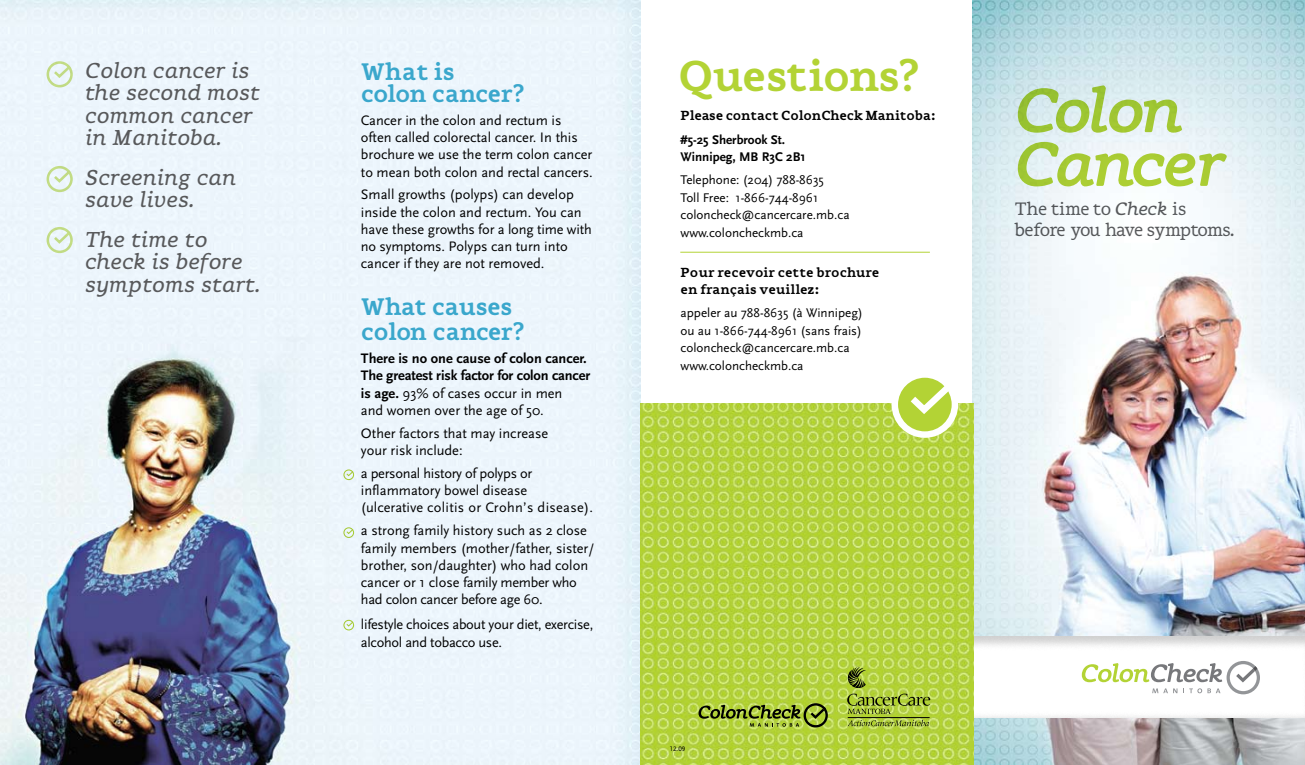
<style>
.page{position:relative;width:1305px;height:765px;background:#fff}
.page>*{position:absolute;margin:0;border:0;box-sizing:border-box;transform-origin:0 0}
.t1{font:italic 700 65px/53.8px "Flembo Text";letter-spacing:-.06em;color:#b3d335}
.t2{font:700 45px "Flembo Text";letter-spacing:-.04em;color:#b3d335}
.t3{font:700 25px/25px "Flembo Text";letter-spacing:-.02em;color:#3aa7cc}
.t4{font:700 25px/22.5px "Flembo Text";color:#3aa7cc}
.t5{font:italic 22.5px/22.5px "Flembo Text";color:#58595b}
.t6{font:18.75px/21.2px "Flembo Text";letter-spacing:-.04em;color:#58595b}
.t7{font:14.38px/17.2px "Scala Sans";color:#000}
.t8{font:700 14.38px/17.2px "Scala Sans";letter-spacing:-.01em;color:#000}
.t9{font:14.38px/17.2px "Scala Sans";letter-spacing:-.02em;color:#000}
.t10{font:700 13.75px/17.5px "Flembo Text";color:#000}
.t11{font:13.12px/17.5px "Scala Sans";color:#000}
.t12{font:700 13.12px/17.5px "Scala Sans";color:#000}
.t13{font:6.88px "Scala Sans Caps";color:#000}
.s1{font-weight:400}
.s2{font-style:italic}
</style>
<div class="page">
<img style="left:0;top:0;width:640px;height:765px">
<img style="left:973px;top:0;width:332px;height:765px">
<div style="left:962px;top:634px;width:343px;height:84px;background:#000;opacity:.19"></div>
<img style="left:640px;top:404px;width:333px;height:361px">
<svg style="left:48px;top:63px;width:24px;height:23px"></svg>
<div style="left:47px;top:61px;width:26px;height:26px;border:3px solid #b3d335;border-radius:50%"></div>
<svg style="left:51px;top:63px;width:22px;height:17px"></svg>
<svg style="left:48px;top:167px;width:24px;height:24px"></svg>
<div style="left:47px;top:166px;width:26px;height:26px;border:3px solid #b3d335;border-radius:50%"></div>
<svg style="left:51px;top:168px;width:22px;height:17px"></svg>
<svg style="left:48px;top:228px;width:24px;height:24px"></svg>
<div style="left:47px;top:227px;width:26px;height:26px;border:3px solid #b3d335;border-radius:50%"></div>
<svg style="left:51px;top:229px;width:22px;height:17px"></svg>
<div style="left:343px;top:527px;width:11px;height:11px;border:1px solid #b3d335;border-radius:50%"></div>
<svg style="left:345px;top:528px;width:9px;height:7px"></svg>
<div style="left:343px;top:469px;width:11px;height:11px;border:1px solid #b3d335;border-radius:50%"></div>
<svg style="left:345px;top:470px;width:9px;height:7px"></svg>
<hr style="left:680px;top:252px;width:250px;height:1px;background:#b3d335">
<svg style="left:895px;top:374px;width:60px;height:61px"></svg>
<div style="left:892px;top:371px;width:66px;height:67px;border:6px solid #fff;border-radius:50%"></div>
<svg style="left:904px;top:376px;width:56px;height:43px"></svg>
<svg style="left:848px;top:667px;width:18px;height:21px"></svg>
<svg style="left:847px;top:694px;width:83px;height:20px;background:#95ac3b"></svg>
<svg style="left:847px;top:720px;width:82px;height:6px"></svg>
<hr style="left:848px;top:717px;width:82px;height:1px;background:#000">
<svg style="left:1082px;top:661px;width:178px;height:33px"></svg>
<div style="left:343px;top:620px;width:11px;height:10px;border:1px solid #b3d335;border-radius:50%"></div>
<svg style="left:345px;top:621px;width:9px;height:6px"></svg>
<svg style="left:699px;top:703px;width:129px;height:25px;background:#8ba138"></svg>
<h3 class="t5" style="left:85px;top:59px;width:177px">Colon cancer is the second most common cancer in Manitoba.</h3>
<h3 class="t5" style="left:85px;top:166px;width:153px">Screening can save lives.</h3>
<h3 class="t5" style="left:85px;top:228px;width:177px">The time to check is before symptoms start.</h3>
<h3 class="t4" style="left:361px;top:60px;width:165px">What is colon cancer?</h3>
<p class="t7" style="left:361px;top:112px;width:233px">Cancer in the colon and rectum is often called colorectal cancer. In this brochure we use the term colon cancer to mean both colon and rectal cancers.</p>
<p class="t7" style="left:361px;top:186px;width:232px">Small growths (polyps) can develop inside the colon and rectum. You can have these growths for a long time with no symptoms. Polyps can turn into cancer if they are not removed.</p>
<h3 class="t3" style="left:361px;top:294px;width:165px">What causes colon cancer?</h3>
<p class="t8" style="left:361px;top:350px;width:231px">There is no one cause of colon cancer.<br>The greatest risk factor for colon cancer is age. <span class="s1">93% of cases occur in men<br>and women over the age of 50.</span></p>
<p class="t7" style="left:361px;top:425px;width:189px">Other factors that may increase your risk include:</p>
<p class="t7" style="left:361px;top:465px;width:234px">a personal history of polyps or inflammatory bowel disease (ulcerative colitis or Crohn’s disease).</p>
<p class="t7" style="left:361px;top:522px;width:235px">a strong family history such as 2 close family members (mother/father, sister/ brother, son/daughter) who had colon cancer or 1 close family member who had colon cancer before age 60.</p>
<p class="t9" style="left:361px;top:616px;width:234px">lifestyle choices about your diet, exercise, alcohol and tobacco use.</p>
<h2 class="t2" style="left:678px;top:50px;width:243px">Questions?</h2>
<p class="t10" style="left:681px;top:107px;width:257px">Please contact ColonCheck Manitoba:</p>
<p class="t12" style="left:681px;top:131px;width:127px">#5-25 Sherbrook St.<br>Winnipeg, MB R3C 2B1</p>
<p class="t11" style="left:681px;top:171px;width:171px">Telephone: (204) 788-8635<br>Toll Free: 1-866-744-8961 coloncheck@cancercare.mb.ca www.coloncheckmb.ca</p>
<p class="t10" style="left:681px;top:263px;width:200px">Pour recevoir cette brochure en français veuillez:</p>
<p class="t11" style="left:681px;top:305px;width:184px">appeler au 788-8635 (à Winnipeg) ou au 1-866-744-8961 (sans frais) coloncheck@cancercare.mb.ca www.coloncheckmb.ca</p>
<p class="t13" style="left:670px;top:745px;width:17px">12.09</p>
<h1 class="t1" style="left:1015px;top:83px;width:213px">Colon<br>Cancer</h1>
<h3 class="t6" style="left:1015px;top:198px;width:222px">The time to <span class="s2">Check</span> is before you have symptoms.</h3>
</div>
